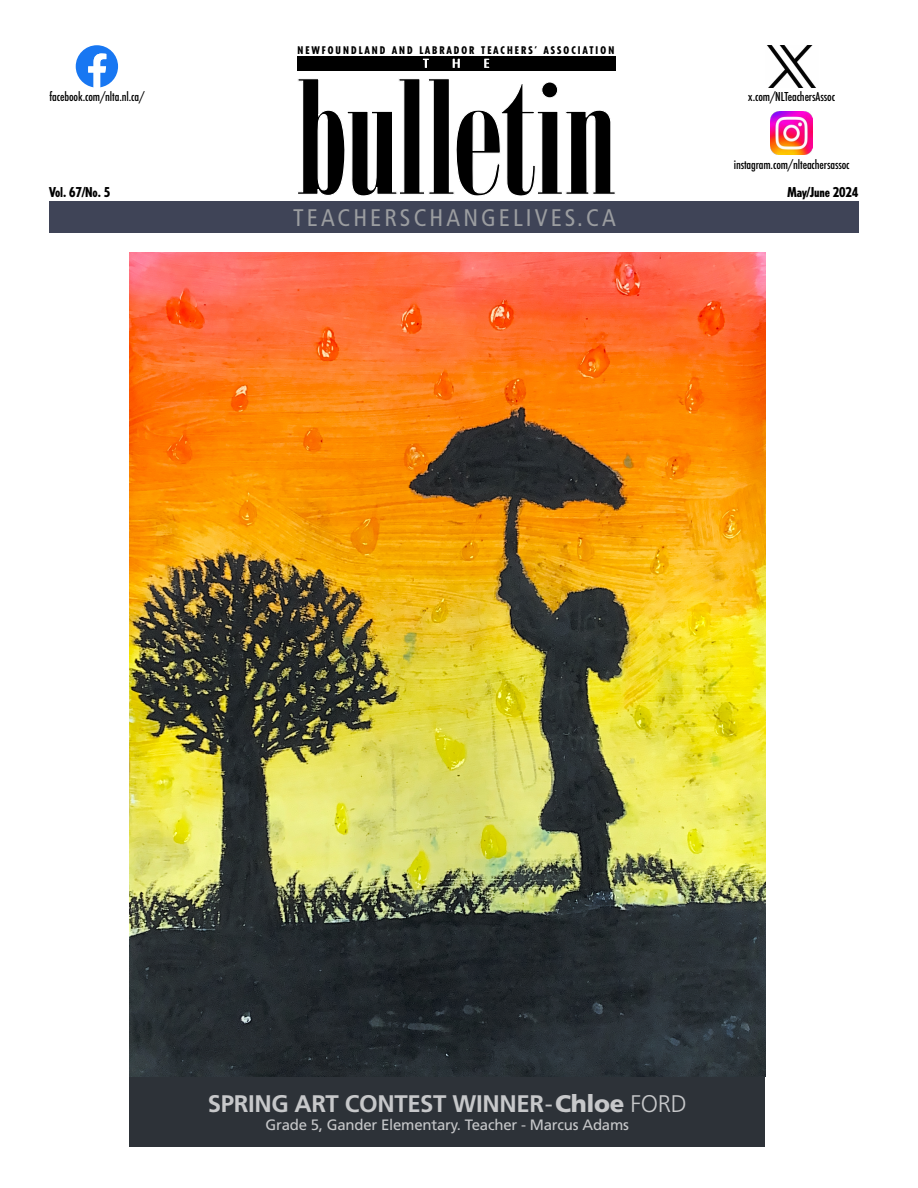
<style>
.page{position:relative;width:918px;height:1188px;background:#fff}
.page>*{position:absolute;margin:0;border:0;box-sizing:border-box;transform-origin:0 0}
.t1{font:700 24px "Frutiger LT Std";letter-spacing:-.015em;color:#c7c8ca}
.t2{font:condensed 24px "Frutiger LT Std";letter-spacing:.13em;color:#9b9da0}
.t3{font:15px "Frutiger LT Std";letter-spacing:-.015em;color:#c7c8ca}
.t4{font:condensed 13.5px "ST Function";letter-spacing:-.01em;color:#000}
.t5{font:800 condensed 13.5px "Tempo Std";letter-spacing:-.01em;color:#000}
.t6{font:800 condensed 10.5px "Tempo Std";letter-spacing:.2em;color:#000}
.s1{font-weight:400}
.s2{font-weight:900}
.s3{font-weight:300}
</style>
<div class="page">
<svg style="left:76px;top:45px;width:42px;height:43px"></svg>
<img style="left:767px;top:45px;width:49px;height:43px">
<img style="left:771px;top:112px;width:42px;height:42px">
<svg style="left:297px;top:79px;width:318px;height:117px"></svg>
<div style="left:542px;top:82px;width:16px;height:16px;background:#000;border-radius:50%"></div>
<div style="left:541px;top:82px;width:17px;height:16px;border:1px solid #fff;border-radius:50%"></div>
<div style="left:297px;top:56px;width:318px;height:15px;background:#000"></div>
<svg style="left:422px;top:58px;width:7px;height:10px"></svg>
<svg style="left:452px;top:58px;width:8px;height:10px"></svg>
<svg style="left:484px;top:58px;width:6px;height:10px"></svg>
<div style="left:50px;top:201px;width:810px;height:32px;background:#3f4457"></div>
<img style="left:129px;top:252px;width:636px;height:825px">
<div style="left:129px;top:1077px;width:636px;height:70px;background:#2d3238"></div>
<p class="t4" style="left:49px;top:89px;width:96px">facebook.com/nlta.nl.ca/</p>
<p class="t6" style="left:297px;top:43px;width:318px">NEWFOUNDLAND AND LABRADOR TEACHERS’ ASSOCIATION</p>
<p class="t4" style="left:748px;top:89px;width:88px">x.com/NLTeachersAssoc</p>
<p class="t4" style="left:734px;top:157px;width:117px">instagram.com/nlteachersassoc</p>
<p class="t5" style="left:49px;top:183px;width:62px">Vol. 67/No. 5</p>
<p class="t5" style="left:788px;top:183px;width:72px">May/June 2024</p>
<h1 class="t2" style="left:293px;top:204px;width:324px">TEACHERSCHANGELIVES.CA</h1>
<h1 class="t1" style="left:208px;top:1089px;width:480px">SPRING ART CONTEST WINNER<span class="s1">-</span><span class="s2">Chloe</span> <span class="s3">FORD</span></h1>
<p class="t3" style="left:266px;top:1116px;width:365px">Grade 5, Gander Elementary. Teacher - Marcus Adams</p>
</div>
